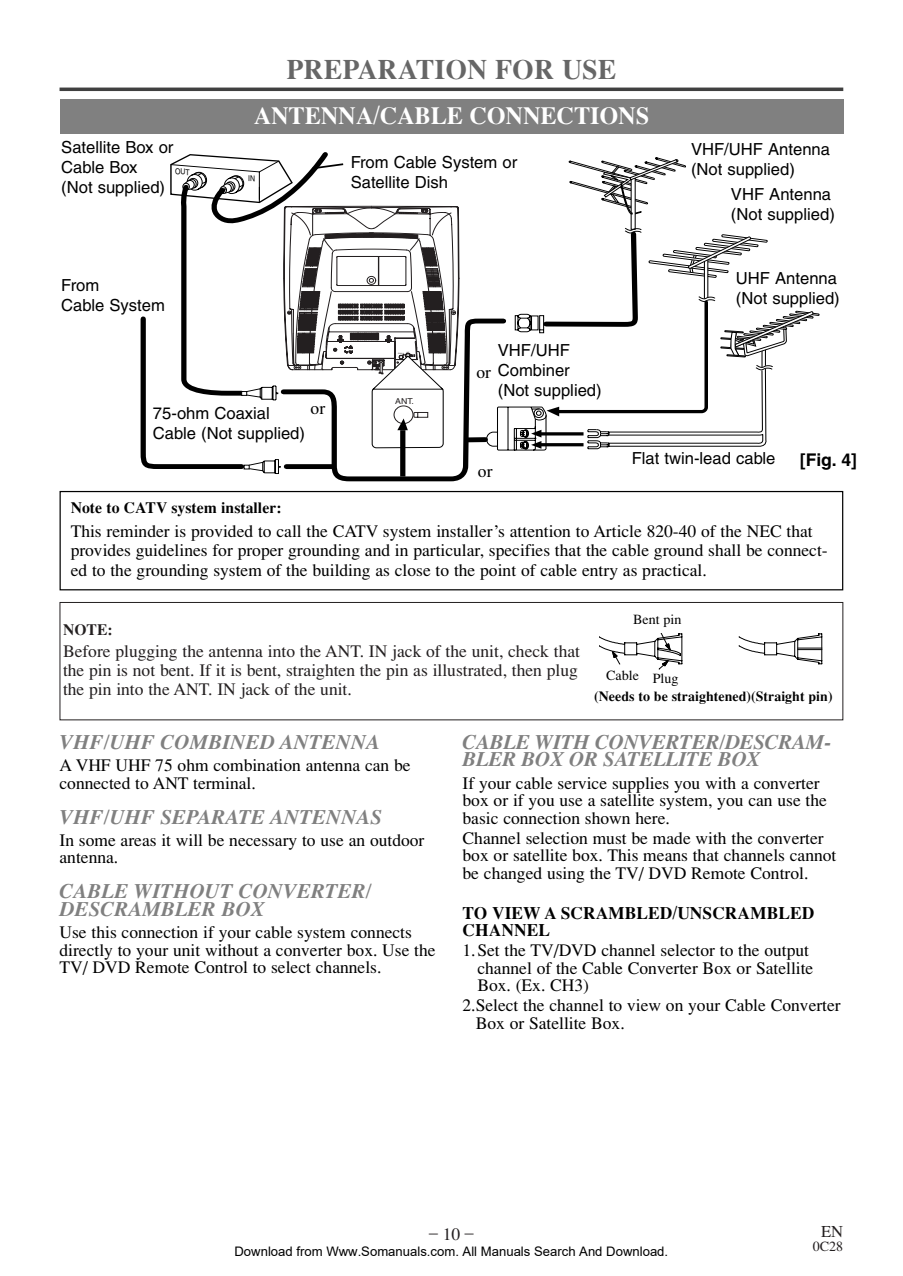
<style>
.page{position:relative;width:903px;height:1276px;background:#fff}
.page>*{position:absolute;margin:0;border:0;box-sizing:border-box;transform-origin:0 0}
.t1{font:700 28px "Times";color:#666}
.t2{font:700 24.5px "Times";letter-spacing:-.01em;color:#fff}
.t3{font:italic 700 21px/17.5px "Times";color:#808080}
.t4{font:17.5px/17.5px "Times";color:#000}
.t5{font:17.5px/19.2px "Times";color:#231f20}
.t6{font:700 17.5px/17.5px "Times";color:#000}
.t7{font:700 17.5px "Helvetica";color:#000}
.t8{font:16.62px/19.9px "Helvetica";color:#000}
.t9{font:16.62px "Times";color:#231f20}
.t10{font:700 15.75px "Times";color:#000}
.t11{font:700 15.75px "Times";color:#231f20}
.t12{font:700 14px "Times";color:#000}
.t13{font:14px "Times";color:#000}
.t14{font:14px "Times";color:#231f20}
.t15{font:13.12px "Arial";color:#000}
.t16{font:8.22px "Helvetica";color:#231f20;scale:1.08 1}
</style>
<div class="page">
<div style="left:60px;top:602px;width:783px;height:118px;border:1px solid #231f20"></div>
<hr style="left:60px;top:88px;width:783px;height:3px;background:#404040">
<div style="left:60px;top:99px;width:783px;height:35px;background:#808080"></div>
<svg style="left:599px;top:633px;width:223px;height:36px"></svg>
<svg style="left:332px;top:318px;width:154px;height:164px"></svg>
<svg style="left:140px;top:152px;width:193px;height:319px"></svg>
<svg style="left:244px;top:459px;width:37px;height:15px"></svg>
<div style="left:286px;top:464px;width:47px;height:5px;background:#000"></div>
<div style="left:467px;top:437px;width:18px;height:5px;background:#000"></div>
<svg style="left:486px;top:157px;width:333px;height:294px"></svg>
<div style="left:394px;top:405px;width:19px;height:19px;border:1px solid #231f20;border-radius:50%"></div>
<svg style="left:397px;top:412px;width:32px;height:18px"></svg>
<div style="left:400px;top:430px;width:5px;height:46px;background:#000"></div>
<div style="left:60px;top:491px;width:783px;height:99px;border:1px solid #000"></div>
<svg style="left:170px;top:153px;width:290px;height:248px"></svg>
<p class="t8" style="left:61px;top:139px;width:114px">Satellite Box or<br>Cable Box<br>(Not supplied)</p>
<p class="t8" style="left:61px;top:277px;width:105px">From<br>Cable System</p>
<h1 class="t1" style="left:286px;top:59px;width:332px">PREPARATION FOR USE</h1>
<h2 class="t2" style="left:254px;top:107px;width:397px">ANTENNA/CABLE CONNECTIONS</h2>
<p class="t8" style="left:351px;top:154px;width:168px">From Cable System or<br>Satellite Dish</p>
<p class="t4" style="left:311px;top:400px;width:16px">or</p>
<p class="t8" style="left:153px;top:405px;width:154px">75-ohm Coaxial<br>Cable (Not supplied)</p>
<p class="t16" style="left:395px;top:398px;width:19px">ANT.</p>
<p class="t8" style="left:498px;top:341px;width:105px">VHF/UHF<br>Combiner (Not supplied)</p>
<p class="t4" style="left:477px;top:365px;width:16px">or</p>
<p class="t8" style="left:691px;top:141px;width:141px">VHF/UHF Antenna (Not supplied)</p>
<p class="t8" style="left:731px;top:186px;width:105px">VHF Antenna (Not supplied)</p>
<p class="t8" style="left:736px;top:270px;width:105px">UHF Antenna (Not supplied)</p>
<p class="t4" style="left:478px;top:464px;width:16px">or</p>
<p class="t8" style="left:632px;top:450px;width:145px">Flat twin-lead cable</p>
<p class="t7" style="left:800px;top:453px;width:59px">[Fig. 4]</p>
<p class="t10" style="left:71px;top:502px;width:212px">Note to CATV system installer:</p>
<p class="t4" style="left:71px;top:523px;width:759px;line-height:19.2px">This reminder is provided to call the CATV system installer’s attention to Article 820-40 of the NEC that provides guidelines for proper grounding and in particular, specifies that the cable ground shall be connect&shy;ed to the grounding system of the building as close to the point of cable entry as practical.</p>
<p class="t11" style="left:63px;top:624px;width:51px">NOTE:</p>
<p class="t5" style="left:63px;top:643px;width:519px">Before plugging the antenna into the ANT. IN jack of the unit, check that the pin is not bent. If it is bent, straighten the pin as illustrated, then plug the pin into the ANT. IN jack of the unit.</p>
<p class="t13" style="left:633px;top:614px;width:50px">Bent pin</p>
<p class="t13" style="left:606px;top:670px;width:74px">Cable Plug</p>
<p class="t12" style="left:594px;top:691px;width:240px">(Needs to be straightened)(Straight pin)</p>
<p class="t3" style="left:60px;top:735px;width:322px">VHF/UHF COMBINED ANTENNA</p>
<p class="t4" style="left:60px;top:758px;width:353px">A VHF UHF 75 ohm combination antenna can be connected to ANT terminal.</p>
<p class="t3" style="left:60px;top:809px;width:324px">VHF/UHF SEPARATE ANTENNAS</p>
<p class="t4" style="left:60px;top:833px;width:366px">In some areas it will be necessary to use an outdoor antenna.</p>
<p class="t3" style="left:60px;top:884px;width:314px">CABLE WITHOUT CONVERTER/<br>DESCRAMBLER BOX</p>
<p class="t4" style="left:60px;top:925px;width:378px">Use this connection if your cable system connects directly to your unit without a converter box. Use the<br>TV/ DVD Remote Control to select channels.</p>
<p class="t3" style="left:463px;top:735px;width:370px">CABLE WITH CONVERTER/DESCRAM-<br>BLER BOX OR SATELLITE BOX</p>
<p class="t4" style="left:463px;top:776px;width:366px">If your cable service supplies you with a converter box or if you use a satellite system, you can use the basic connection shown here.</p>
<p class="t4" style="left:463px;top:831px;width:375px">Channel selection must be made with the converter box or satellite box. This means that channels cannot be changed using the TV/ DVD Remote Control.</p>
<p class="t6" style="left:463px;top:905px;width:353px">TO VIEW A SCRAMBLED/UNSCRAMBLED<br>CHANNEL</p>
<p class="t4" style="left:477px;top:943px;width:337px;text-indent:-15px">1.Set the TV/DVD channel selector to the output channel of the Cable Converter Box or Satellite<br>Box. (Ex. CH3)</p>
<p class="t4" style="left:476px;top:998px;width:367px;text-indent:-13px">2.Select the channel to view on your Cable Converter<br>Box or Satellite Box.</p>
<p class="t5" style="left:429px;top:1225px;width:46px">–10–</p>
<p class="t9" style="left:821px;top:1225px;width:24px">EN</p>
<p class="t14" style="left:813px;top:1241px;width:32px">0C28</p>
<p class="t15" style="left:234px;top:1244px;width:435px">Download from Www.Somanuals.com. All Manuals Search And Download.</p>
</div>
